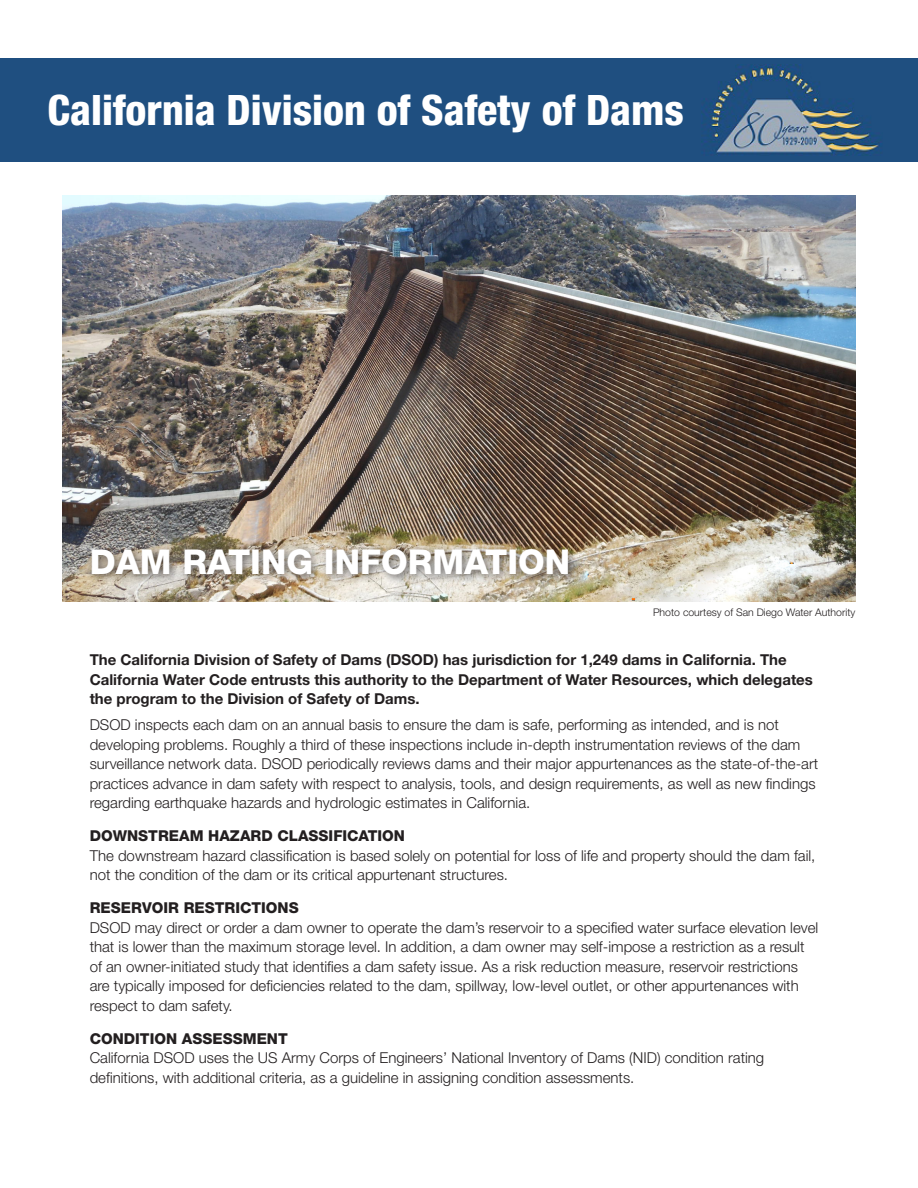
<style>
.page{position:relative;width:918px;height:1188px;background:#fff}
.page>*{position:absolute;margin:0;border:0;box-sizing:border-box;transform-origin:0 0}
.t1{font:800 condensed 42px "Helvetica Neue LT Std";color:#fff}
.t2{font:800 34.2px "Helvetica Neue LT Std";color:#fff}
.t3{font:300 15px/19.5px "Helvetica Neue LT Std";color:#231f20}
.t4{font:700 15px/19.5px "Helvetica Neue LT Std";color:#231f20}
.t5{font:800 15px "Helvetica Neue LT Std";color:#231f20}
.t6{font:300 10.5px "Helvetica Neue LT Std";color:#231f20}
</style>
<div class="page">
<div style="left:0;top:58px;width:918px;height:104px;background:#1f4f80"></div>
<img style="left:701px;top:64px;width:178px;height:92px">
<img style="left:63px;top:195px;width:792px;height:407px">
<div style="left:86px;top:544px;width:492px;height:41px;background:#231f20;opacity:.65"></div>
<p class="t1" style="left:48px;top:84px;width:638px">California Division of Safety of Dams</p>
<p class="t2" style="left:90px;top:542px;width:482px">DAM RATING INFORMATION</p>
<p class="t6" style="left:653px;top:605px;width:204px">Photo courtesy of San Diego Water Authority</p>
<p class="t4" style="left:90px;top:650px;width:725px">The California Division of Safety of Dams (DSOD) has jurisdiction for 1,249 dams in California. The<br>California Water Code entrusts this authority to the Department of Water Resources, which delegates the program to the Division of Safety of Dams.</p>
<p class="t3" style="left:90px;top:715px;width:730px">DSOD inspects each dam on an annual basis to ensure the dam is safe, performing as intended, and is not developing problems. Roughly a third of these inspections include in-depth instrumentation reviews of the dam surveillance network data. DSOD periodically reviews dams and their major appurtenances as the state-of-the-art practices advance in dam safety with respect to analysis, tools, and design requirements, as well as new findings regarding earthquake hazards and hydrologic estimates in California.</p>
<p class="t5" style="left:90px;top:827px;width:317px">DOWNSTREAM HAZARD CLASSIFICATION</p>
<p class="t3" style="left:90px;top:846px;width:727px">The downstream hazard classification is based solely on potential for loss of life and property should the dam fail, not the condition of the dam or its critical appurtenant structures.</p>
<p class="t5" style="left:90px;top:899px;width:210px">RESERVOIR RESTRICTIONS</p>
<p class="t3" style="left:90px;top:918px;width:730px">DSOD may direct or order a dam owner to operate the dam’s reservoir to a specified water surface elevation level that is lower than the maximum storage level. In addition, a dam owner may self-impose a restriction as a result of an owner-initiated study that identifies a dam safety issue. As a risk reduction measure, reservoir restrictions are typically imposed for deficiencies related to the dam, spillway, low-level outlet, or other appurtenances with respect to dam safety.</p>
<p class="t5" style="left:90px;top:1030px;width:200px">CONDITION ASSESSMENT</p>
<p class="t3" style="left:90px;top:1048px;width:676px">California DSOD uses the US Army Corps of Engineers’ National Inventory of Dams (NID) condition rating definitions, with additional criteria, as a guideline in assigning condition assessments.</p>
</div>
